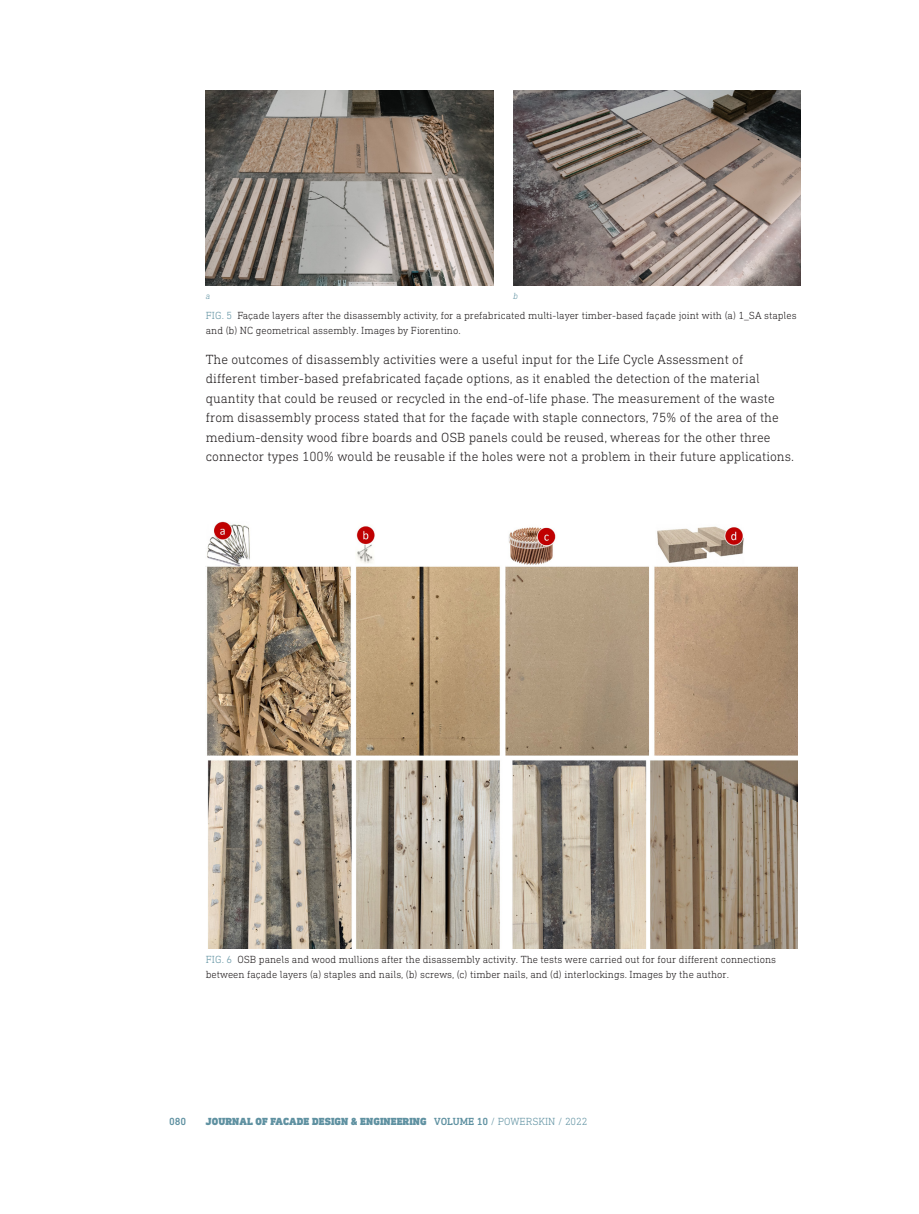
<style>
.page{position:relative;width:919px;height:1214px;background:#fff}
.page>*{position:absolute;margin:0;border:0;box-sizing:border-box;transform-origin:0 0}
.BODY_Normal{font:300 13.5px/19.5px "DIN Next Slab Pro";color:#231f20}
.t1{font:300 10.5px/14.7px "DIN Next Slab Pro";color:#231f20}
.t2{font:900 10.5px "DIN Next Slab Pro";letter-spacing:.01em;color:#5f91a1}
.t3{font:500 10.5px "DIN Next Slab Pro";color:#5f91a1}
.FIGURE_Body{font:italic 300 9px "DIN Next Slab Pro";color:#5f91a1}
.s1{color:#5f91a1}
.s2{font-weight:500}
.s3{font-weight:300}
</style>
<div class="page">
<img style="left:206px;top:91px;width:287px;height:195px">
<img style="left:513px;top:91px;width:287px;height:195px">
<img style="left:206px;top:521px;width:591px;height:427px">
<p class="FIGURE_Body" style="left:206px;top:290px;width:6px">a</p>
<p class="FIGURE_Body" style="left:513px;top:290px;width:6px">b</p>
<p class="t1" style="left:206px;top:308px;width:592px"><span class="s1">Fig . 5</span> Façade layers after the disassembly activity, for a prefabricated multi-layer timber-based façade joint with (a) 1_SA staples and (b) NC geometrical assembly. Images by Fiorentino.</p>
<p class="BODY_Normal" style="left:206px;top:349px;width:589px">The outcomes of disassembly activities were a useful input for the Life Cycle Assessment of different timber-based prefabricated façade options, as it enabled the detection of the material quantity that could be reused or recycled in the end-of-life phase. The measurement of the waste from disassembly process stated that for the façade with staple connectors, 75% of the area of the medium-density wood fibre boards and OSB panels could be reused, whereas for the other three connector types 100% would be reusable if the holes were not a problem in their future applications.</p>
<p class="t1" style="left:206px;top:952px;width:571px"><span class="s1">Fig . 6</span> OSB panels and wood mullions after the disassembly activity. The tests were carried out for four different connections between façade layers (a) staples and nails, (b) screws, (c) timber nails, and (d) interlockings. Images by the author.</p>
<p class="t3" style="left:169px;top:1115px;width:19px">080</p>
<p class="t2" style="left:206px;top:1114px;width:383px">JOURNAL OF FACADE DESIGN &amp; ENGINEERING <span class="s2">VOLUME 10</span> <span class="s3">/ POWERSKIN / 2022</span></p>
</div>
